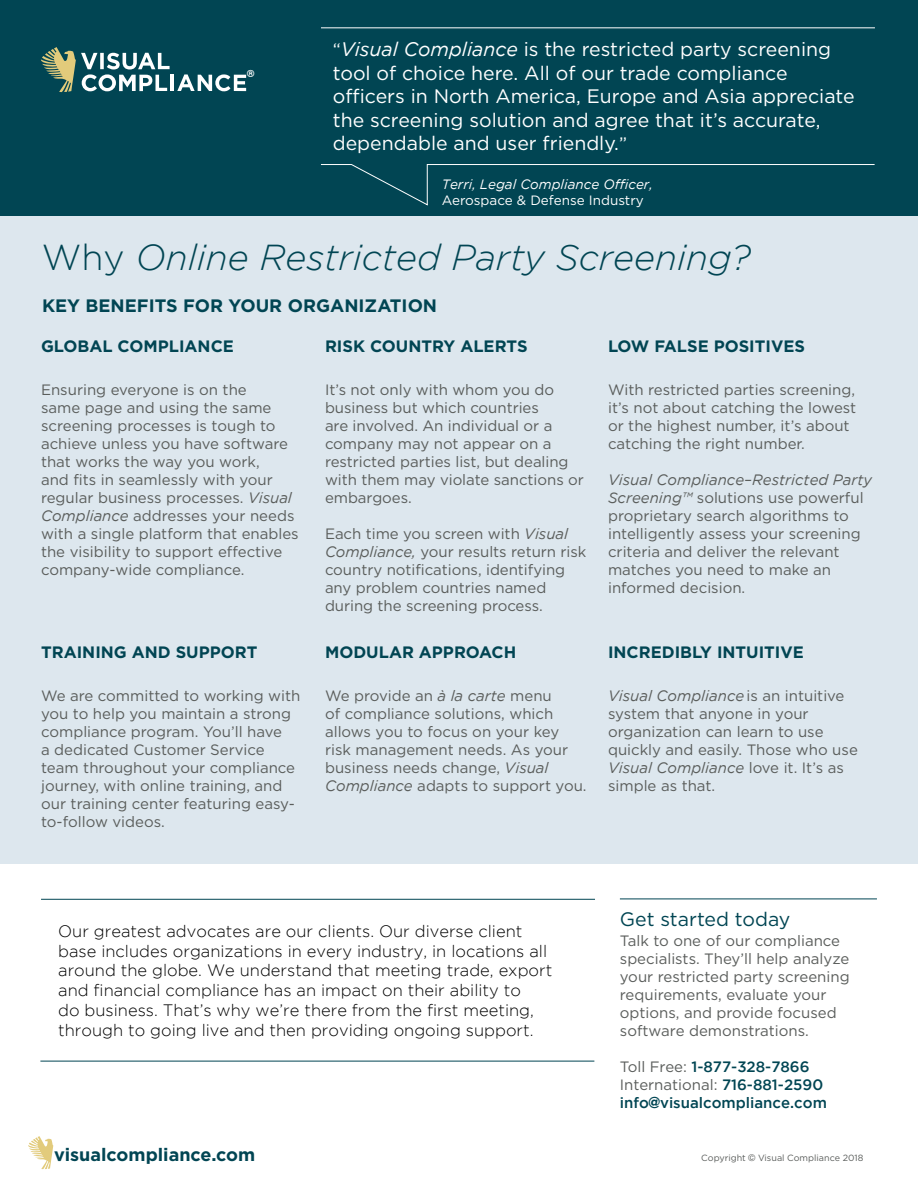
<style>
.page{position:relative;width:918px;height:1188px;background:#fff}
.page>*{position:absolute;margin:0;border:0;box-sizing:border-box;transform-origin:0 0}
.t1{font:italic 300 36px "Gotham";color:#014553}
.t2{font:19.5px/23.4px "Gotham HTF";color:#fff}
.t3{font:19.5px "Gotham HTF";color:#014553}
.t4{font:700 18px "Gotham HTF";color:#014553}
.t5{font:300 16.5px/19.8px "Gotham";color:#000}
.t6{font:700 16.5px "Gotham HTF";color:#014553}
.t7{font:15px/18px "Gotham HTF";color:#5a5d5b}
.t8{font:italic 15px "Gotham";color:#5a5d5b}
.t9{font:500 15px "Gotham";color:#014553}
.t10{font:italic 13.5px "Gotham";color:#fff}
.t11{font:13.5px "Gotham HTF";color:#fff}
.t12{font:700 9.6px "Century Gothic";color:#fff}
.t13{font:9px "Gotham HTF";color:#5a5d5b}
.s1{font-size:18px}
.s2{font-family:"Gotham";font-style:italic}
.s3{font-style:normal}
.s4{font-family:"Gotham HTF";font-style:normal}
.s5{font-family:"Gotham HTF";font-weight:400;color:#5a5d5b}
.s6{font-family:"Gotham";font-weight:500;color:#014553}
.s7{font-family:"Century Gothic";font-weight:700}
.s8{font-family:"Century Gothic"}
</style>
<div class="page">
<div style="left:0;top:200px;width:918px;height:664px;background:#dde7ee"></div>
<hr style="left:41px;top:899px;width:554px;height:1px;background:#014553">
<hr style="left:620px;top:899px;width:257px;height:1px;background:#014553">
<div style="left:0;top:0;width:918px;height:216px;background:#014553"></div>
<svg style="left:41px;top:47px;width:129px;height:45px"></svg>
<hr style="left:171px;top:75px;width:3px;height:16px;background:#fff">
<svg style="left:177px;top:74px;width:69px;height:17px"></svg>
<hr style="left:321px;top:27px;width:554px;height:1px;background:#fff">
<div style="left:320px;top:164px;width:555px;height:42px;background:#014553"></div>
<hr style="left:40px;top:1061px;width:554px;height:1px;background:#014553">
<svg style="left:28px;top:1136px;width:25px;height:33px"></svg>
<p class="t12" style="left:247px;top:66px;width:9px">®</p>
<p class="t2" style="left:333px;top:38px;width:523px"><span class="s1">“</span><span class="s2">Visual Compliance</span> is the restricted party screening tool of choice here. All of our trade compliance officers in North America, Europe and Asia appreciate the screening solution and agree that it’s accurate, dependable and user friendly.<span class="s1">”</span></p>
<p class="t10" style="left:442px;top:177px;width:213px">Terri, Legal Compliance Officer,</p>
<p class="t11" style="left:442px;top:193px;width:204px">Aerospace &amp; Defense Industry</p>
<h1 class="t1" style="left:42px;top:238px;width:711px"><span class="s3">Why</span> Online Restricted Party Screening?</h1>
<p class="t4" style="left:42px;top:295px;width:397px">KEY BENEFITS FOR YOUR ORGANIZATION</p>
<p class="t6" style="left:608px;top:337px;width:198px">LOW FALSE POSITIVES</p>
<p class="t7" style="left:608px;top:380px;width:250px">With restricted parties screening, it’s not about catching the lowest or the highest number, it’s about catching the right number.</p>
<p class="t8" style="left:608px;top:471px;width:266px">Visual Compliance–Restricted Party</p>
<p class="t7" style="left:608px;top:488px;width:257px"><span class="s2">Screening™</span> solutions use powerful proprietary search algorithms to intelligently assess your screening criteria and deliver the relevant matches you need to make an informed decision.</p>
<p class="t6" style="left:41px;top:336px;width:194px">GLOBAL COMPLIANCE</p>
<p class="t7" style="left:41px;top:380px;width:259px">Ensuring everyone is on the<br>same page and using the same screening processes is tough to achieve unless you have software that works the way you work,<br>and fits in seamlessly with your regular business processes. <span class="s2">Visual<br>Compliance</span> addresses your needs with a single platform that enables the visibility to support effective company-wide compliance.</p>
<p class="t6" style="left:325px;top:337px;width:204px">RISK COUNTRY ALERTS</p>
<p class="t7" style="left:325px;top:380px;width:260px">It’s not only with whom you do business but which countries<br>are involved. An individual or a company may not appear on a restricted parties list, but dealing with them may violate sanctions or embargoes.</p>
<p class="t7" style="left:325px;top:524px;width:263px">Each time you screen with <span class="s2">Visual Compliance,</span> your results return risk country notifications, identifying any problem countries named during the screening process.</p>
<p class="t6" style="left:41px;top:643px;width:218px">TRAINING AND SUPPORT</p>
<p class="t7" style="left:41px;top:687px;width:261px">We are committed to working with you to help you maintain a strong compliance program. You’ll have<br>a dedicated Customer Service team throughout your compliance journey, with online training, and our training center featuring easy&shy;to-follow videos.</p>
<p class="t6" style="left:325px;top:643px;width:193px">MODULAR APPROACH</p>
<p class="t7" style="left:325px;top:687px;width:263px">We provide an <span class="s2">à la carte</span> menu<br>of compliance solutions, which allows you to focus on your key risk management needs. As your business needs change, <span class="s2">Visual<br>Compliance</span> adapts to support you.</p>
<p class="t6" style="left:608px;top:643px;width:197px">INCREDIBLY INTUITIVE</p>
<p class="t8" style="left:608px;top:688px;width:238px">Visual Compliance <span class="s4">is an intuitive</span></p>
<p class="t7" style="left:608px;top:705px;width:251px">system that anyone in your organization can learn to use quickly and easily. Those who use</p>
<p class="t8" style="left:608px;top:760px;width:237px">Visual Compliance <span class="s4">love it. It’s as</span></p>
<p class="t7" style="left:608px;top:777px;width:109px">simple as that.</p>
<p class="t5" style="left:58px;top:921px;width:496px">Our greatest advocates are our clients. Our diverse client base includes organizations in every industry, in locations all around the globe. We understand that meeting trade, export and financial compliance has an impact on their ability to<br>do business. That’s why we’re there from the first meeting, through to going live and then providing ongoing support.</p>
<h2 class="t3" style="left:620px;top:908px;width:172px">Get started today</h2>
<p class="t7" style="left:620px;top:932px;width:231px">Talk to one of our compliance specialists. They’ll help analyze your restricted party screening requirements, evaluate your options, and provide focused software demonstrations.</p>
<p class="t9" style="left:620px;top:1058px;width:191px"><span class="s5">Toll Free:</span> 1-877-328-7866</p>
<p class="t7" style="left:620px;top:1076px;width:205px">International: <span class="s6">716-881-2590</span></p>
<p class="t9" style="left:620px;top:1094px;width:209px">info<span class="s7">@</span>visualcompliance.com</p>
<p class="t4" style="left:54px;top:1144px;width:203px">visualcompliance.com</p>
<p class="t13" style="left:701px;top:1153px;width:164px">Copyright <span class="s8">©</span> Visual Compliance 2018</p>
</div>
